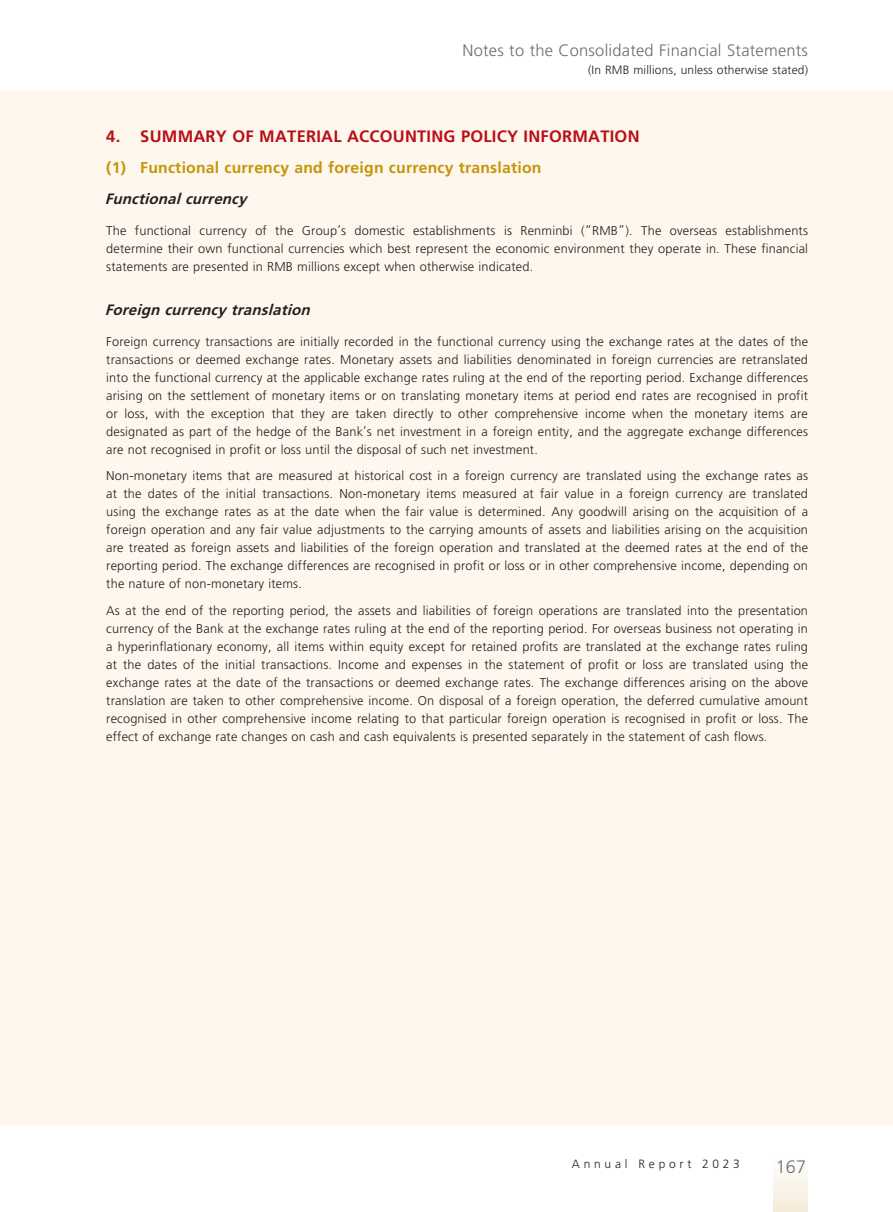
<style>
.page{position:relative;width:893px;height:1212px;background:#fff}
.page>*{position:absolute;margin:0;border:0;box-sizing:border-box;transform-origin:0 0}
.t1{font:300 18px "Frutiger LT Std";color:#6c6d70}
.t2{font:700 16.5px "Frutiger LT Std";letter-spacing:.015em;color:#b90f17}
.t3{font:300 16.5px "Frutiger LT Std";letter-spacing:.015em;color:#6c6d70}
.t4{font:700 15.75px "Frutiger LT Std";letter-spacing:.015em;color:#c49608}
.t5{font:italic 700 15px "Frutiger LT Std";color:#231f20}
.t6{font:300 12.75px/18px "Frutiger LT Std";letter-spacing:.015em;color:#231f20;text-align:justify}
.t7{font:300 12px "Frutiger LT Std";letter-spacing:.015em;color:#231f20}
.t8{font:300 12px "Frutiger LT Std";letter-spacing:.315em;color:#231f20}
</style>
<div class="page">
<div style="left:0;top:91px;width:893px;height:1035px;background:#fef7ee"></div>
<div style="left:774px;top:1158px;width:34px;height:54px;background:linear-gradient(to bottom,#fefefe,#f5ebd8)"></div>
<p class="t3" style="left:462px;top:41px;width:347px">Notes to the Consolidated Financial Statements</p>
<p class="t7" style="left:588px;top:63px;width:221px">(In RMB millions, unless otherwise stated)</p>
<p class="t2" style="left:106px;top:127px;width:535px">4. SUMMARY OF MATERIAL ACCOUNTING POLICY INFORMATION</p>
<p class="t4" style="left:106px;top:158px;width:437px">(1) Functional currency and foreign currency translation</p>
<p class="t5" style="left:105px;top:190px;width:148px">Functionalcurrency</p>
<p class="t6" style="left:106px;top:221px;width:703px">The functional currency of the Group’s domestic establishments is Renminbi (“RMB”). The overseas establishments determine their own functional currencies which best represent the economic environment they operate in. These financial statements are presented in RMB millions except when otherwise indicated.</p>
<p class="t5" style="left:105px;top:301px;width:211px">Foreign currency translation</p>
<p class="t6" style="left:106px;top:333px;width:703px">Foreign currency transactions are initially recorded in the functional currency using the exchange rates at the dates of the transactions or deemed exchange rates. Monetary assets and liabilities denominated in foreign currencies are retranslated into the functional currency at the applicable exchange rates ruling at the end of the reporting period. Exchange differences arising on the settlement of monetary items or on translating monetary items at period end rates are recognised in profit or loss, with the exception that they are taken directly to other comprehensive income when the monetary items are designated as part of the hedge of the Bank’s net investment in a foreign entity, and the aggregate exchange differences are not recognised in profit or loss until the disposal of such net investment.</p>
<p class="t6" style="left:106px;top:467px;width:703px">Non-monetary items that are measured at historical cost in a foreign currency are translated using the exchange rates as at the dates of the initial transactions. Non-monetary items measured at fair value in a foreign currency are translated using the exchange rates as at the date when the fair value is determined. Any goodwill arising on the acquisition of a foreign operation and any fair value adjustments to the carrying amounts of assets and liabilities arising on the acquisition are treated as foreign assets and liabilities of the foreign operation and translated at the deemed rates at the end of the reporting period. The exchange differences are recognised in profit or loss or in other comprehensive income, depending on the nature of non-monetary items.</p>
<p class="t6" style="left:106px;top:602px;width:703px">As at the end of the reporting period, the assets and liabilities of foreign operations are translated into the presentation currency of the Bank at the exchange rates ruling at the end of the reporting period. For overseas business not operating in a hyperinflationary economy, all items within equity except for retained profits are translated at the exchange rates ruling at the dates of the initial transactions. Income and expenses in the statement of profit or loss are translated using the exchange rates at the date of the transactions or deemed exchange rates. The exchange differences arising on the above translation are taken to other comprehensive income. On disposal of a foreign operation, the deferred cumulative amount recognised in other comprehensive income relating to that particular foreign operation is recognised in profit or loss. The effect of exchange rate changes on cash and cash equivalents is presented separately in the statement of cash flows.</p>
<p class="t8" style="left:572px;top:1157px;width:169px">Annual Report 2023</p>
<h1 class="t1" style="left:776px;top:1156px;width:32px">167</h1>
</div>
